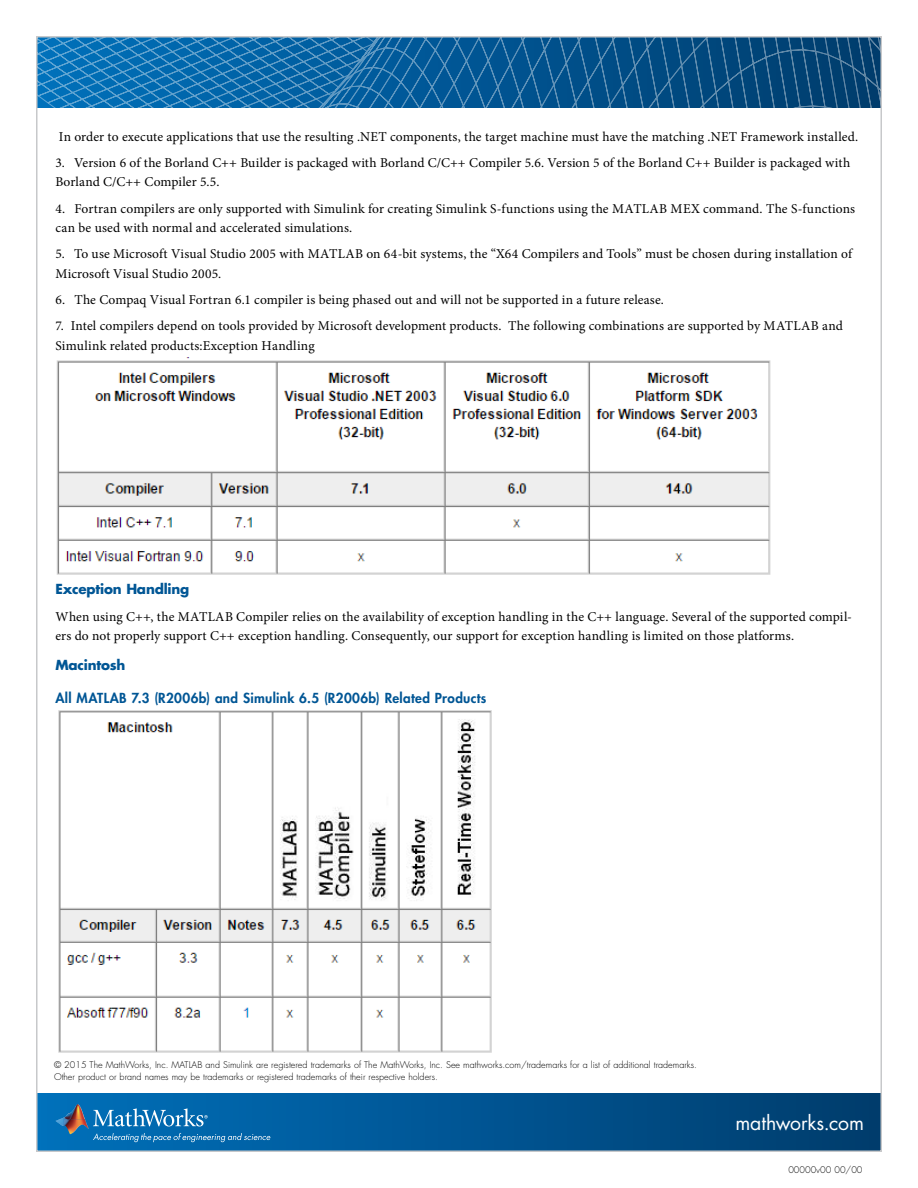
<style>
.page{position:relative;width:918px;height:1188px;background:#fff}
.page>*{position:absolute;margin:0;border:0;box-sizing:border-box;transform-origin:0 0}
.t1{font:19.5px "Futura Std";letter-spacing:-.005em;color:#fff}
.t2{font:13.5px/19.5px "Minion Pro";letter-spacing:.01em;color:#000}
.t3{font:800 13.5px "Futura Std";letter-spacing:.025em;color:#005695}
.t4{font:700 13.5px "Futura Std";letter-spacing:-.015em;color:#005695}
.t5{font:300 9px/11.2px "Futura Std";color:#000}
</style>
<div class="page">
<div style="left:37px;top:1094px;width:844px;height:57px;background:linear-gradient(to right,#0070bb,#003c6d)"></div>
<svg style="left:39px;top:39px;width:384px;height:69px;background:#1872b1"></svg>
<svg style="left:423px;top:39px;width:25px;height:69px;background:#0e609c"></svg>
<svg style="left:448px;top:39px;width:16px;height:69px"></svg>
<svg style="left:464px;top:39px;width:415px;height:69px;background:#0d5286"></svg>
<img style="left:64px;top:1104px;width:21px;height:15px">
<svg style="left:56px;top:1118px;width:8px;height:8px"></svg>
<img style="left:64px;top:1119px;width:25px;height:15px">
<svg style="left:93px;top:1133px;width:177px;height:9px;background:#2d82bb"></svg>
<svg style="left:93px;top:1108px;width:115px;height:19px;background:#3e8dc2"></svg>
<img style="left:56px;top:357px;width:715px;height:218px">
<img style="left:58px;top:710px;width:434px;height:343px">
<p class="t2" style="left:59px;top:127px;width:801px">In order to execute applications that use the resulting .NET components, the target machine must have the matching .NET Framework installed.</p>
<p class="t2" style="left:56px;top:153px;width:796px">3. Version 6 of the Borland C++ Builder is packaged with Borland C/C++ Compiler 5.6. Version 5 of the Borland C++ Builder is packaged with<br>Borland C/C++ Compiler 5.5.</p>
<p class="t2" style="left:56px;top:199px;width:801px">4. Fortran compilers are only supported with Simulink for creating Simulink S-functions using the MATLAB MEX command. The S-functions can be used with normal and accelerated simulations.</p>
<p class="t2" style="left:56px;top:244px;width:798px">5. To use Microsoft Visual Studio 2005 with MATLAB on 64-bit systems, the “X64 Compilers and Tools” must be chosen during installation of<br>Microsoft Visual Studio 2005.</p>
<p class="t2" style="left:56px;top:290px;width:610px">6. The Compaq Visual Fortran 6.1 compiler is being phased out and will not be supported in a future release.</p>
<p class="t2" style="left:56px;top:316px;width:789px">7. Intel compilers depend on tools provided by Microsoft development products. The following combinations are supported by MATLAB and<br>Simulink related products:Exception Handling</p>
<p class="t4" style="left:56px;top:580px;width:135px">Exception Handling</p>
<p class="t2" style="left:56px;top:607px;width:798px">When using C++, the MATLAB Compiler relies on the availability of exception handling in the C++ language. Several of the supported compil&shy;ers do not properly support C++ exception handling. Consequently, our support for exception handling is limited on those platforms.</p>
<p class="t4" style="left:56px;top:656px;width:72px">Macintosh</p>
<p class="t3" style="left:56px;top:690px;width:432px">All MATLAB 7.3 (R2006b) and Simulink 6.5 (R2006b) Related Products</p>
<p class="t5" style="left:54px;top:1060px;width:644px">© 2015 The MathWorks, Inc. MATLAB and Simulink are registered trademarks of The MathWorks, Inc. See mathworks.com/trademarks for a list of additional trademarks.<br>Other product or brand names may be trademarks or registered trademarks of their respective holders.</p>
<h1 class="t1" style="left:735px;top:1110px;width:130px">mathworks.com</h1>
<p class="t5" style="left:788px;top:1165px;width:76px">00000v00 00/00</p>
</div>
